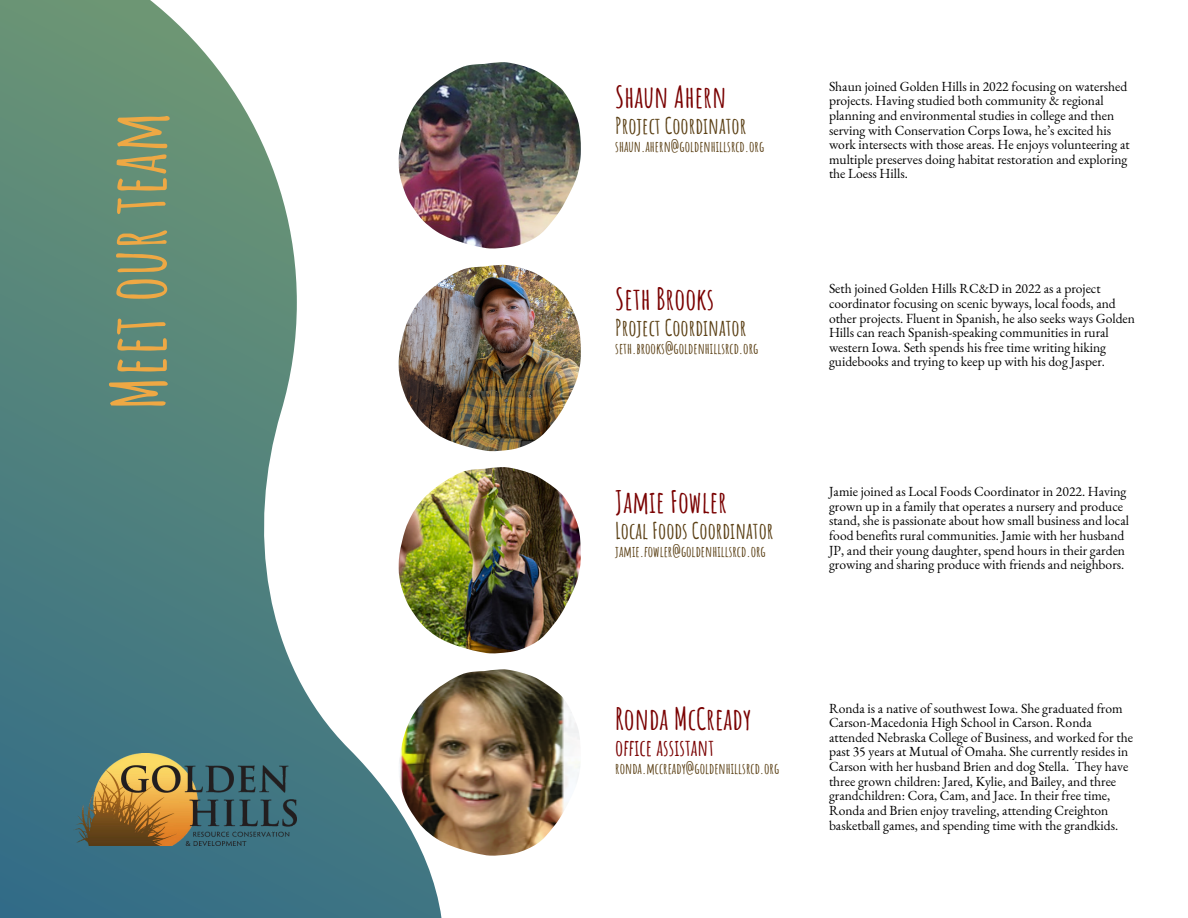
<style>
.page{position:relative;width:1188px;height:918px;background:#fff}
.page>*{position:absolute;margin:0;border:0;box-sizing:border-box;transform-origin:0 0}
.t1{font:700 73.5px "Amatic SC";color:#eea844}
.t2{font:700 30px "Amatic SC";color:#7a0202}
.t3{font:700 22.5px "Amatic SC";color:#5b4015}
.t4{font:700 22.5px "Amatic SC";color:#7a0202}
.t5{font:700 15px "Amatic SC";color:#5b4015}
.t6{font:13.5px/14.7px "EB Garamond";color:#000}
</style>
<div class="page">
<svg style="left:0;top:0;width:442px;height:918px"></svg>
<img style="left:73px;top:753px;width:223px;height:93px">
<img style="left:399px;top:62px;width:181px;height:187px">
<img style="left:399px;top:265px;width:181px;height:186px">
<img style="left:399px;top:467px;width:182px;height:186px">
<img style="left:399px;top:669px;width:181px;height:187px">
<h1 class="t1" style="left:91px;top:410px;width:300px;rotate:-90deg">Meet our team</h1>
<p class="t2" style="left:615px;top:77px;width:113px">Shaun Ahern</p>
<p class="t3" style="left:615px;top:111px;width:133px">Project Coordinator</p>
<p class="t5" style="left:615px;top:136px;width:150px">shaun.ahern@goldenhillsrcd.org</p>
<p class="t2" style="left:615px;top:280px;width:100px">Seth Brooks</p>
<p class="t3" style="left:615px;top:313px;width:133px">Project Coordinator</p>
<p class="t5" style="left:615px;top:339px;width:145px">seth.brooks@goldenhillsrcd.org</p>
<p class="t2" style="left:615px;top:483px;width:113px">Jamie Fowler</p>
<p class="t3" style="left:615px;top:516px;width:160px">Local Foods Coordinator</p>
<p class="t5" style="left:615px;top:542px;width:152px">jamie.fowler@goldenhillsrcd.org</p>
<p class="t6" style="left:829px;top:78px;width:302px">Shaun joined Golden Hills in 2022 focusing on watershed projects. Having studied both community &amp; regional planning and environmental studies in college and then serving with Conservation Corps Iowa, he’s excited his work intersects with those areas. He enjoys volunteering at multiple preserves doing habitat restoration and exploring the Loess Hills.</p>
<p class="t6" style="left:829px;top:281px;width:308px">Seth joined Golden Hills RC&amp;D in 2022 as a project coordinator focusing on scenic byways, local foods, and other projects. Fluent in Spanish, he also seeks ways Golden Hills can reach Spanish-speaking communities in rural western Iowa. Seth spends his free time writing hiking guidebooks and trying to keep up with his dog Jasper.</p>
<h3 class="t6" style="left:829px;top:484px;width:302px">Jamie joined as Local Foods Coordinator in 2022. Having grown up in a family that operates a nursery and produce stand, she is passionate about how small business and local food benefits rural communities. Jamie with her husband JP, and their young daughter, spend hours in their garden growing and sharing produce with friends and neighbors.</h3>
<p class="t2" style="left:615px;top:699px;width:138px">Ronda McCready</p>
<p class="t4" style="left:615px;top:733px;width:100px">office assistant</p>
<p class="t5" style="left:615px;top:758px;width:165px">ronda.mccready@goldenhillsrcd.org</p>
<h3 class="t6" style="left:829px;top:700px;width:306px">Ronda is a native of southwest Iowa. She graduated from Carson-Macedonia High School in Carson. Ronda attended Nebraska College of Business, and worked for the past 35 years at Mutual of Omaha. She currently resides in Carson with her husband Brien and dog Stella. They have three grown children: Jared, Kylie, and Bailey, and three grandchildren: Cora, Cam, and Jace. In their free time, Ronda and Brien enjoy traveling, attending Creighton basketball games, and spending time with the grandkids.</h3>
</div>
